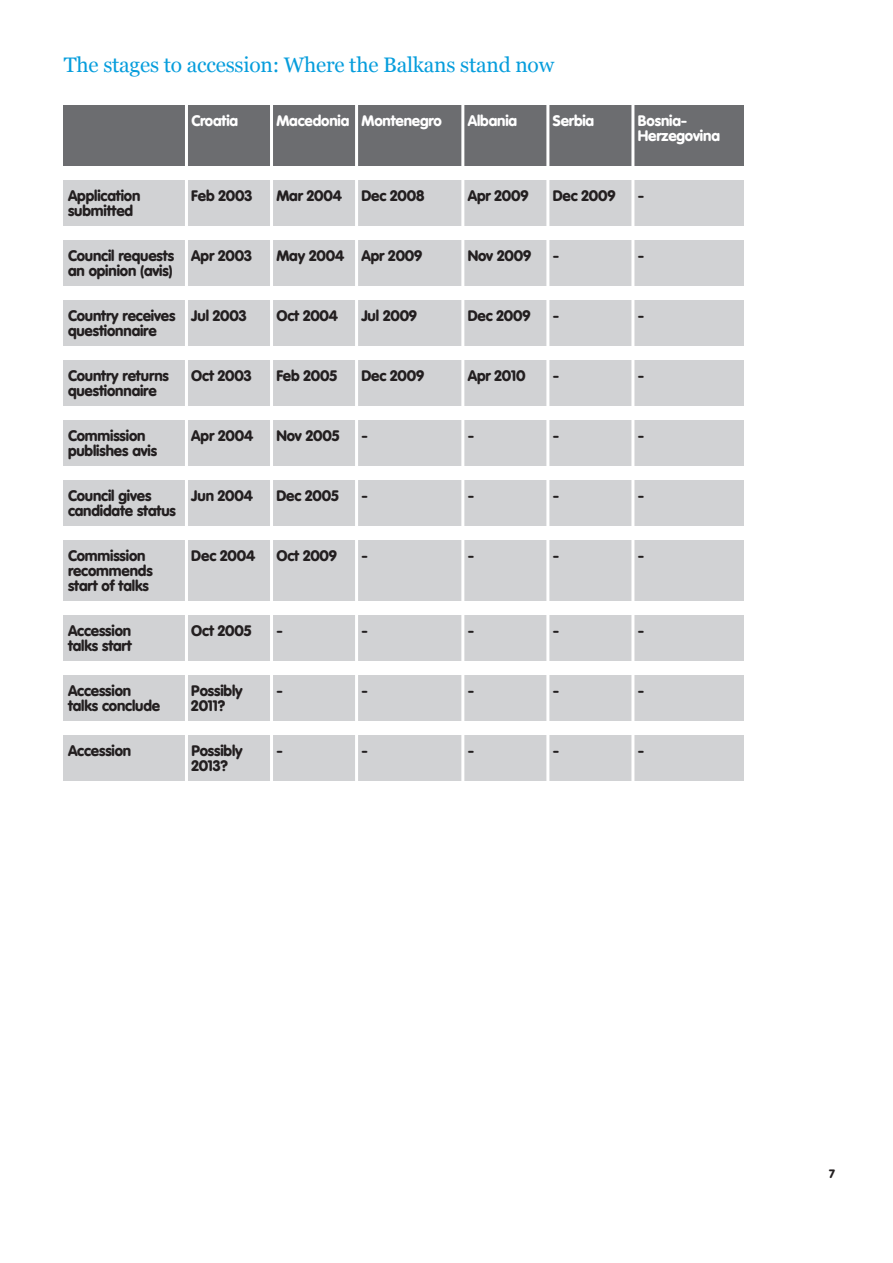
<style>
.page{position:relative;width:893px;height:1263px;background:#fff}
.page>*{position:absolute;margin:0;border:0;box-sizing:border-box;transform-origin:0 0}
.t1{font:21px "Georgia";letter-spacing:-.01em;color:#069ddc}
.t2{font:900 15px/15px "VAG Rounded";letter-spacing:-.01em;color:#231f20}
.t3{font:900 15px/15px "VAG Rounded";letter-spacing:-.01em;color:#fff}
.t4{font:900 12px "VAG Rounded";color:#231f20}
</style>
<div class="page">
<div style="left:64px;top:181px;width:680px;height:45px;background:#d1d2d4"></div>
<div style="left:64px;top:106px;width:680px;height:60px;background:#6c6d70"></div>
<div style="left:64px;top:241px;width:680px;height:45px;background:#d1d2d4"></div>
<div style="left:64px;top:301px;width:680px;height:45px;background:#d1d2d4"></div>
<div style="left:64px;top:361px;width:680px;height:45px;background:#d1d2d4"></div>
<div style="left:64px;top:421px;width:680px;height:45px;background:#d1d2d4"></div>
<div style="left:64px;top:481px;width:680px;height:45px;background:#d1d2d4"></div>
<div style="left:64px;top:616px;width:680px;height:45px;background:#d1d2d4"></div>
<div style="left:64px;top:676px;width:680px;height:45px;background:#d1d2d4"></div>
<div style="left:64px;top:736px;width:680px;height:45px;background:#d1d2d4"></div>
<div style="left:64px;top:541px;width:680px;height:60px;background:#d1d2d4"></div>
<hr style="left:185px;top:100px;width:3px;height:706px;background:#fff">
<hr style="left:270px;top:100px;width:3px;height:706px;background:#fff">
<hr style="left:355px;top:100px;width:3px;height:706px;background:#fff">
<hr style="left:461px;top:100px;width:3px;height:706px;background:#fff">
<hr style="left:546px;top:100px;width:3px;height:706px;background:#fff">
<hr style="left:631px;top:100px;width:3px;height:706px;background:#fff">
<h1 class="t1" style="left:64px;top:52px;width:492px">The stages to accession: Where the Balkans stand now</h1>
<p class="t3" style="left:191px;top:113px;width:48px">Croatia</p>
<p class="t3" style="left:276px;top:113px;width:167px">Macedonia Montenegro</p>
<p class="t3" style="left:468px;top:113px;width:51px">Albania</p>
<p class="t3" style="left:553px;top:113px;width:43px">Serbia</p>
<p class="t3" style="left:638px;top:113px;width:84px">Bosnia-<br>Herzegovina</p>
<p class="t2" style="left:68px;top:188px;width:74px">Application</p>
<p class="t2" style="left:191px;top:188px;width:62px">Feb 2003</p>
<p class="t2" style="left:276px;top:188px;width:67px">Mar 2004</p>
<p class="t2" style="left:361px;top:188px;width:65px">Dec 2008</p>
<p class="t2" style="left:468px;top:188px;width:62px">Apr 2009</p>
<p class="t2" style="left:553px;top:188px;width:64px">Dec 2009</p>
<p class="t2" style="left:638px;top:188px;width:8px">-</p>
<p class="t2" style="left:68px;top:203px;width:67px">submitted</p>
<p class="t2" style="left:68px;top:248px;width:185px">Council requests Apr 2003</p>
<p class="t2" style="left:276px;top:248px;width:147px">May 2004 Apr 2009</p>
<p class="t2" style="left:468px;top:248px;width:65px">Nov 2009</p>
<p class="t2" style="left:553px;top:248px;width:8px">-</p>
<p class="t2" style="left:638px;top:248px;width:8px">-</p>
<p class="t2" style="left:68px;top:263px;width:106px">an opinion (avis)</p>
<p class="t2" style="left:68px;top:308px;width:180px">Country receives Jul 2003</p>
<p class="t2" style="left:276px;top:308px;width:63px">Oct 2004</p>
<p class="t2" style="left:361px;top:308px;width:57px">Jul 2009</p>
<p class="t2" style="left:468px;top:308px;width:64px">Dec 2009</p>
<p class="t2" style="left:553px;top:308px;width:8px">-</p>
<p class="t2" style="left:638px;top:308px;width:8px">-</p>
<p class="t2" style="left:68px;top:323px;width:90px">questionnaire</p>
<p class="t2" style="left:68px;top:368px;width:102px">Country returns</p>
<p class="t2" style="left:191px;top:368px;width:62px">Oct 2003</p>
<p class="t2" style="left:276px;top:368px;width:62px">Feb 2005</p>
<p class="t2" style="left:361px;top:368px;width:64px">Dec 2009</p>
<p class="t2" style="left:468px;top:368px;width:59px">Apr 2010</p>
<p class="t2" style="left:553px;top:368px;width:8px">-</p>
<p class="t2" style="left:638px;top:368px;width:8px">-</p>
<p class="t2" style="left:68px;top:383px;width:90px">questionnaire</p>
<p class="t2" style="left:68px;top:428px;width:79px">Commission</p>
<p class="t2" style="left:191px;top:428px;width:64px">Apr 2004</p>
<p class="t2" style="left:276px;top:428px;width:64px">Nov 2005</p>
<p class="t2" style="left:361px;top:428px;width:8px">-</p>
<p class="t2" style="left:468px;top:428px;width:8px">-</p>
<p class="t2" style="left:553px;top:428px;width:8px">-</p>
<p class="t2" style="left:638px;top:428px;width:8px">-</p>
<p class="t2" style="left:68px;top:443px;width:91px">publishes avis</p>
<p class="t2" style="left:68px;top:488px;width:85px">Council gives</p>
<p class="t2" style="left:191px;top:488px;width:63px">Jun 2004</p>
<p class="t2" style="left:276px;top:488px;width:64px">Dec 2005</p>
<p class="t2" style="left:361px;top:488px;width:8px">-</p>
<p class="t2" style="left:468px;top:488px;width:8px">-</p>
<p class="t2" style="left:553px;top:488px;width:8px">-</p>
<p class="t2" style="left:638px;top:488px;width:8px">-</p>
<p class="t2" style="left:68px;top:503px;width:110px">candidate status</p>
<p class="t2" style="left:68px;top:548px;width:79px">Commission</p>
<p class="t2" style="left:191px;top:548px;width:65px">Dec 2004</p>
<p class="t2" style="left:276px;top:548px;width:62px">Oct 2009</p>
<p class="t2" style="left:361px;top:548px;width:8px">-</p>
<p class="t2" style="left:468px;top:548px;width:8px">-</p>
<p class="t2" style="left:553px;top:548px;width:8px">-</p>
<p class="t2" style="left:638px;top:548px;width:8px">-</p>
<p class="t2" style="left:68px;top:563px;width:86px">recommends start of talks</p>
<p class="t2" style="left:68px;top:623px;width:65px">Accession</p>
<p class="t2" style="left:191px;top:623px;width:62px">Oct 2005</p>
<p class="t2" style="left:276px;top:623px;width:8px">-</p>
<p class="t2" style="left:361px;top:623px;width:8px">-</p>
<p class="t2" style="left:468px;top:623px;width:8px">-</p>
<p class="t2" style="left:553px;top:623px;width:8px">-</p>
<p class="t2" style="left:638px;top:623px;width:8px">-</p>
<p class="t2" style="left:68px;top:638px;width:65px">talks start</p>
<p class="t2" style="left:68px;top:683px;width:65px">Accession</p>
<p class="t2" style="left:191px;top:683px;width:53px">Possibly</p>
<p class="t2" style="left:276px;top:683px;width:8px">-</p>
<p class="t2" style="left:361px;top:683px;width:8px">-</p>
<p class="t2" style="left:468px;top:683px;width:8px">-</p>
<p class="t2" style="left:553px;top:683px;width:8px">-</p>
<p class="t2" style="left:638px;top:683px;width:8px">-</p>
<p class="t2" style="left:68px;top:698px;width:94px">talks conclude</p>
<p class="t2" style="left:191px;top:698px;width:35px">2011?</p>
<p class="t2" style="left:68px;top:743px;width:65px">Accession</p>
<p class="t2" style="left:191px;top:743px;width:53px">Possibly</p>
<p class="t2" style="left:276px;top:743px;width:8px">-</p>
<p class="t2" style="left:361px;top:743px;width:8px">-</p>
<p class="t2" style="left:468px;top:743px;width:8px">-</p>
<p class="t2" style="left:553px;top:743px;width:8px">-</p>
<p class="t2" style="left:638px;top:743px;width:8px">-</p>
<p class="t2" style="left:191px;top:758px;width:38px">2013?</p>
<p class="t4" style="left:829px;top:1166px;width:7px">7</p>
</div>
